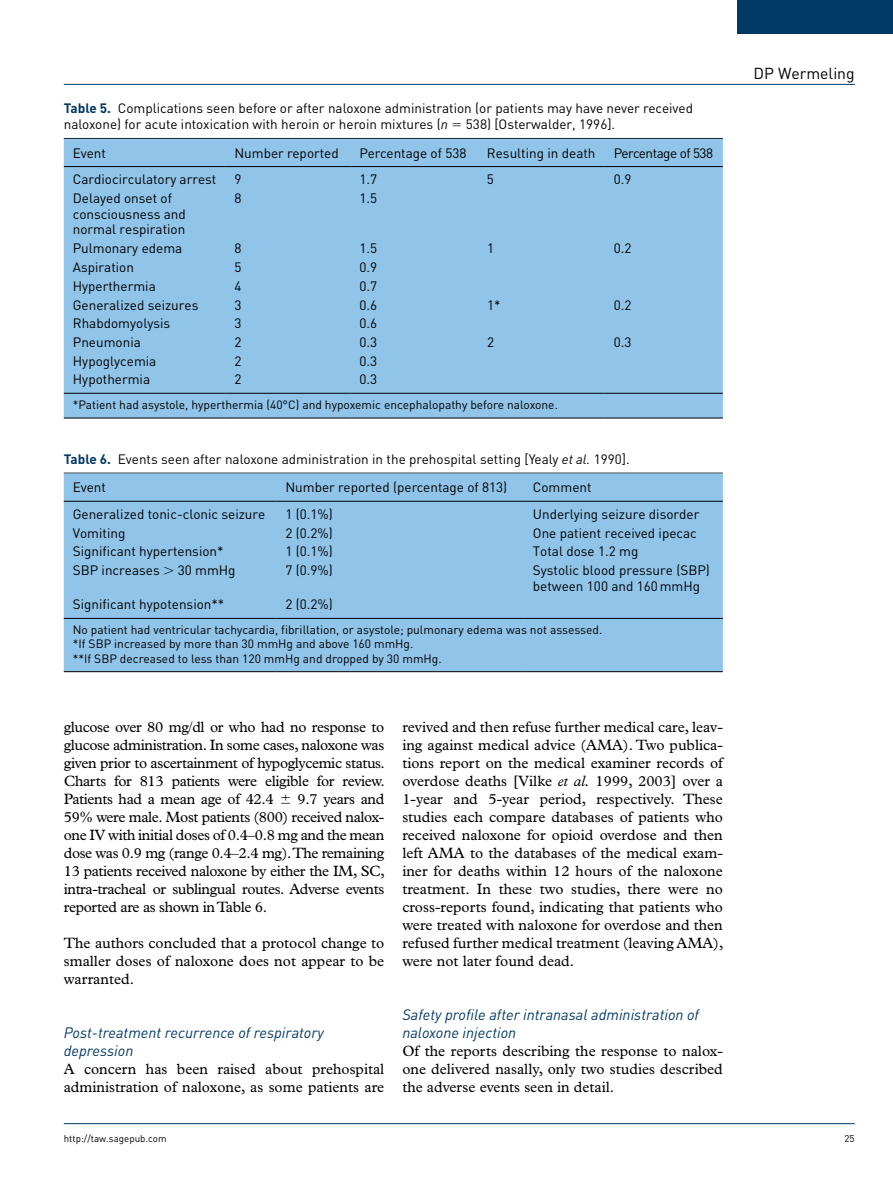
<style>
.page{position:relative;width:893px;height:1191px;background:#fff}
.page>*{position:absolute;margin:0;border:0;box-sizing:border-box;transform-origin:0 0}
.t1{font:15.75px "DIN";color:#000}
.t2{font:15px/18px "Plantin Std";color:#000;text-align:justify}
.t3{font:italic 15px/18px "DIN";color:#003965}
.t4{font:13.5px/15.8px "DIN";color:#000}
.t5{font:13.5px "DIN";letter-spacing:-.035em;color:#000}
.t6{font:12px/14.2px "DIN";color:#000}
.t7{font:9.75px "DIN";color:#000}
.s1{font-weight:700;color:#003965}
.s2{font-style:italic}
</style>
<div class="page">
<hr style="left:64px;top:84px;width:791px;height:1px;background:#003965">
<hr style="left:64px;top:1123px;width:791px;height:1px;background:#003965">
<div style="left:738px;top:0;width:155px;height:34px;background:#003965"></div>
<hr style="left:64px;top:138px;width:659px;height:1px;background:#000">
<div style="left:64px;top:139px;width:659px;height:279px;background:#90c4e9"></div>
<hr style="left:64px;top:166px;width:161px;height:1px;background:#000">
<hr style="left:225px;top:166px;width:125px;height:1px;background:#000">
<hr style="left:350px;top:166px;width:128px;height:1px;background:#000">
<hr style="left:478px;top:166px;width:127px;height:1px;background:#000">
<hr style="left:605px;top:166px;width:118px;height:1px;background:#000">
<hr style="left:64px;top:393px;width:161px;height:1px;background:#000">
<hr style="left:225px;top:393px;width:125px;height:1px;background:#000">
<hr style="left:350px;top:393px;width:128px;height:1px;background:#000">
<hr style="left:478px;top:393px;width:127px;height:1px;background:#000">
<hr style="left:605px;top:393px;width:118px;height:1px;background:#000">
<hr style="left:64px;top:418px;width:161px;height:1px;background:#000">
<hr style="left:225px;top:418px;width:125px;height:1px;background:#000">
<hr style="left:350px;top:418px;width:128px;height:1px;background:#000">
<hr style="left:478px;top:418px;width:127px;height:1px;background:#000">
<hr style="left:605px;top:418px;width:118px;height:1px;background:#000">
<div style="left:64px;top:473px;width:659px;height:198px;background:#90c4e9"></div>
<hr style="left:64px;top:501px;width:212px;height:1px;background:#000">
<hr style="left:276px;top:501px;width:248px;height:1px;background:#000">
<hr style="left:524px;top:501px;width:199px;height:1px;background:#000">
<hr style="left:64px;top:618px;width:212px;height:1px;background:#000">
<hr style="left:276px;top:618px;width:248px;height:1px;background:#000">
<hr style="left:524px;top:618px;width:199px;height:1px;background:#000">
<hr style="left:64px;top:671px;width:212px;height:1px;background:#000">
<hr style="left:276px;top:671px;width:248px;height:1px;background:#000">
<hr style="left:524px;top:671px;width:199px;height:1px;background:#000">
<svg style="left:164px;top:567px;width:9px;height:7px"></svg>
<p class="t4" style="left:64px;top:100px;width:631px"><span class="s1">Table 5.</span> Complications seen before or after naloxone administration (or patients may have never received naloxone) for acute intoxication with heroin or heroin mixtures (<span class="s2">n</span></p>
<p class="t4" style="left:466px;top:116px;width:151px">538) [Osterwalder, 1996].</p>
<p class="t4" style="left:73px;top:145px;width:35px">Event</p>
<p class="t4" style="left:234px;top:145px;width:106px">Number reported</p>
<p class="t4" style="left:359px;top:145px;width:109px">Percentage of 538</p>
<p class="t4" style="left:487px;top:145px;width:110px">Resulting in death</p>
<p class="t5" style="left:614px;top:144px;width:101px">Percentage of 538</p>
<p class="t4" style="left:73px;top:171px;width:145px">Cardiocirculatory arrest</p>
<p class="t4" style="left:234px;top:171px;width:9px">9</p>
<p class="t4" style="left:359px;top:171px;width:19px">1.7</p>
<p class="t4" style="left:487px;top:171px;width:9px">5</p>
<p class="t4" style="left:614px;top:171px;width:19px">0.9</p>
<p class="t4" style="left:73px;top:190px;width:115px">Delayed onset of consciousness and normal respiration</p>
<p class="t4" style="left:234px;top:190px;width:9px">8</p>
<p class="t4" style="left:359px;top:190px;width:19px">1.5</p>
<p class="t4" style="left:73px;top:240px;width:111px">Pulmonary edema</p>
<p class="t4" style="left:234px;top:240px;width:9px">8</p>
<p class="t4" style="left:359px;top:240px;width:19px">1.5</p>
<p class="t4" style="left:487px;top:240px;width:9px">1</p>
<p class="t4" style="left:614px;top:240px;width:19px">0.2</p>
<p class="t4" style="left:73px;top:259px;width:63px">Aspiration</p>
<p class="t4" style="left:234px;top:259px;width:9px">5</p>
<p class="t4" style="left:359px;top:259px;width:19px">0.9</p>
<p class="t4" style="left:73px;top:278px;width:84px">Hyperthermia</p>
<p class="t4" style="left:234px;top:278px;width:9px">4</p>
<p class="t4" style="left:359px;top:278px;width:19px">0.7</p>
<p class="t4" style="left:73px;top:296px;width:127px">Generalized seizures</p>
<p class="t4" style="left:234px;top:296px;width:9px">3</p>
<p class="t4" style="left:359px;top:296px;width:19px">0.6</p>
<p class="t4" style="left:487px;top:296px;width:15px">1*</p>
<p class="t4" style="left:614px;top:296px;width:19px">0.2</p>
<p class="t4" style="left:73px;top:315px;width:99px">Rhabdomyolysis</p>
<p class="t4" style="left:234px;top:315px;width:9px">3</p>
<p class="t4" style="left:359px;top:315px;width:19px">0.6</p>
<p class="t4" style="left:73px;top:334px;width:69px">Pneumonia</p>
<p class="t4" style="left:234px;top:334px;width:9px">2</p>
<p class="t4" style="left:359px;top:334px;width:19px">0.3</p>
<p class="t4" style="left:487px;top:334px;width:9px">2</p>
<p class="t4" style="left:614px;top:334px;width:19px">0.3</p>
<p class="t4" style="left:73px;top:353px;width:85px">Hypoglycemia</p>
<p class="t4" style="left:234px;top:353px;width:9px">2</p>
<p class="t4" style="left:359px;top:353px;width:19px">0.3</p>
<p class="t4" style="left:73px;top:371px;width:79px">Hypothermia</p>
<p class="t4" style="left:234px;top:371px;width:9px">2</p>
<p class="t4" style="left:360px;top:371px;width:19px">0.3</p>
<p class="t6" style="left:73px;top:397px;width:487px">*Patient had asystole, hyperthermia (40°C) and hypoxemic encephalopathy before naloxone.</p>
<p class="t4" style="left:73px;top:444px;width:558px;line-height:28.5px;text-indent:-9px"><span class="s1">Table 6.</span> Events seen after naloxone administration in the prehospital setting [Yealy <span class="s2">et al.</span> 1990].<br>Event</p>
<p class="t4" style="left:285px;top:479px;width:223px">Number reported (percentage of 813)</p>
<p class="t4" style="left:533px;top:479px;width:60px">Comment</p>
<p class="t4" style="left:73px;top:506px;width:194px">Generalized tonic-clonic seizure</p>
<p class="t4" style="left:285px;top:506px;width:49px">1 (0.1%)</p>
<p class="t4" style="left:533px;top:506px;width:168px">Underlying seizure disorder</p>
<p class="t4" style="left:73px;top:524px;width:54px">Vomiting</p>
<p class="t4" style="left:285px;top:524px;width:49px">2 (0.2%)</p>
<p class="t4" style="left:533px;top:524px;width:166px">One patient received ipecac</p>
<p class="t4" style="left:73px;top:543px;width:152px">Significant hypertension*</p>
<p class="t4" style="left:285px;top:543px;width:49px">1 (0.1%)</p>
<p class="t4" style="left:533px;top:543px;width:107px">Total dose 1.2 mg</p>
<p class="t4" style="left:73px;top:562px;width:88px">SBP increases</p>
<p class="t4" style="left:178px;top:562px;width:59px">30 mmHg</p>
<p class="t4" style="left:285px;top:562px;width:49px">7 (0.9%)</p>
<p class="t4" style="left:533px;top:562px;width:178px">Systolic blood pressure (SBP) between 100 and 160mmHg</p>
<p class="t4" style="left:73px;top:596px;width:153px">Significant hypotension**</p>
<p class="t4" style="left:285px;top:596px;width:49px">2 (0.2%)</p>
<p class="t6" style="left:73px;top:622px;width:531px">No patient had ventricular tachycardia, fibrillation, or asystole; pulmonary edema was not assessed. *If SBP increased by more than 30 mmHg and above 160 mmHg.<br>**If SBP decreased to less than 120 mmHg and dropped by 30 mmHg.</p>
<p class="t2" style="left:64px;top:718px;width:323px">glucose over 80 mg/dl or who had no response to glucose administration. In some cases, naloxone was given prior to ascertainment of hypoglycemic status.<br>Charts for 813 patients were eligible for review.<br>Patients had a mean age of 42.4</p>
<p class="t2" style="left:64px;top:790px;width:323px;text-indent:234px">9.7 years and 59% were male. Most patients (800) received nalox&shy;one IV with initial doses of 0.4–0.8 mg and the mean dose was 0.9 mg (range 0.4–2.4 mg). The remaining 13 patients received naloxone by either the IM, SC, intra-tracheal or sublingual routes. Adverse events reported are as shown in Table 6.</p>
<p class="t2" style="left:64px;top:934px;width:322px">The authors concluded that a protocol change to smaller doses of naloxone does not appear to be warranted.</p>
<p class="t3" style="left:64px;top:1023px;width:262px">Post-treatment recurrence of respiratory depression</p>
<p class="t2" style="left:64px;top:1060px;width:322px">A concern has been raised about prehospital administration of naloxone, as some patients are</p>
<p class="t2" style="left:402px;top:718px;width:323px">revived and then refuse further medical care, leav&shy;ing against medical advice (AMA). Two publica&shy;tions report on the medical examiner records of overdose deaths [Vilke <span class="s2">et al.</span> 1999, 2003] over a 1-year and 5-year period, respectively. These studies each compare databases of patients who received naloxone for opioid overdose and then left AMA to the databases of the medical exam&shy;iner for deaths within 12 hours of the naloxone treatment. In these two studies, there were no cross-reports found, indicating that patients who were treated with naloxone for overdose and then refused further medical treatment (leaving AMA), were not later found dead.</p>
<p class="t3" style="left:402px;top:1005px;width:298px">Safety profile after intranasal administration of naloxone injection</p>
<p class="t2" style="left:402px;top:1042px;width:322px">Of the reports describing the response to nalox&shy;one delivered nasally, only two studies described the adverse events seen in detail.</p>
<p class="t1" style="left:754px;top:63px;width:103px">DP Wermeling</p>
<p class="t7" style="left:64px;top:1132px;width:104px">http://taw.sagepub.com</p>
<p class="t7" style="left:844px;top:1132px;width:12px">25</p>
</div>
